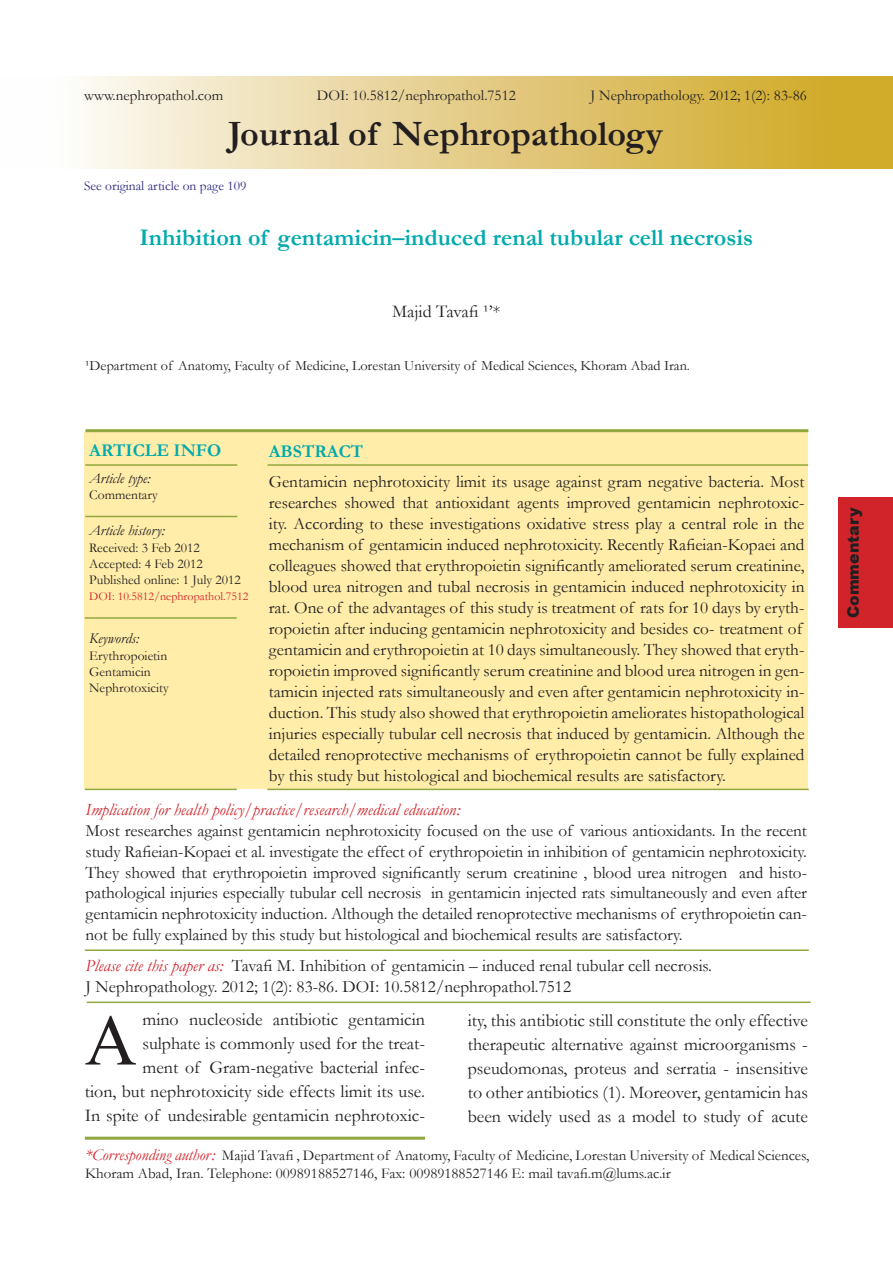
<style>
.page{position:relative;width:893px;height:1263px;background:#fff}
.page>*{position:absolute;margin:0;border:0;box-sizing:border-box;transform-origin:0 0}
.t1{font:72px "Times New Roman";color:#231f20}
.t2{font:700 36px "Garamond";color:#231f20}
.t3{font:700 24px "Garamond";color:#00aaad}
.t4{font:18px/24px "Garamond";color:#231f20;text-align:right}
.t5{font:700 18px "Garamond";color:#00aaad}
.t6{font:17.25px/21px "Garamond";color:#231f20}
.t7{font:italic 17.25px "Garamond";color:#d1232a}
.t8{font:900 15.75px "Arial";color:#231f20}
.t9{font:15px/18px "Garamond";color:#231f20}
.t10{font:italic 15px "Garamond";color:#231f20}
.t11{font:14.25px "Garamond";color:#231f20}
.t12{font:13.5px/16.2px "Garamond";color:#231f20}
.t13{font:italic 13.5px "Garamond";color:#231f20}
.t14{font:13.5px "Garamond";color:#292780}
.t15{font:12px "Garamond";color:#d1232a}
.s1{font-style:italic;color:#d1232a}
.s2{font-style:italic;font-size:16.5px;color:#d1232a}
</style>
<div class="page">
<div style="left:838px;top:497px;width:55px;height:131px;background:#d1232a"></div>
<hr style="left:85px;top:1137px;width:340px;height:3px;background:#90a83d">
<div style="left:0;top:77px;width:893px;height:91px;background:linear-gradient(to right,#fff,#cda31b)"></div>
<div style="left:85px;top:432px;width:723px;height:357px;background:#ffeda9"></div>
<hr style="left:86px;top:429px;width:722px;height:3px;background:#90a83d">
<hr style="left:85px;top:464px;width:152px;height:2px;background:#90a83d">
<hr style="left:268px;top:464px;width:540px;height:2px;background:#90a83d">
<hr style="left:85px;top:516px;width:152px;height:1px;background:#90a83d">
<hr style="left:267px;top:789px;width:542px;height:1px;background:#90a83d">
<hr style="left:85px;top:789px;width:152px;height:1px;background:#90a83d">
<hr style="left:85px;top:949px;width:724px;height:2px;background:#90a83d">
<hr style="left:87px;top:1001px;width:724px;height:2px;background:#90a83d">
<hr style="left:85px;top:617px;width:152px;height:2px;background:#90a83d">
<p class="t9" style="left:84px;top:86px;width:141px">www.nephropathol.com</p>
<p class="t9" style="left:317px;top:86px;width:200px">DOI: 10.5812/nephropathol.7512</p>
<p class="t9" style="left:590px;top:86px;width:218px">J Nephropathology. 2012; 1(2): 83-86</p>
<h2 class="t2" style="left:228px;top:109px;width:436px">Journal of Nephropathology</h2>
<p class="t14" style="left:84px;top:176px;width:164px">See original article on page 109</p>
<p class="t13" style="left:571px;top:87px;width:232px">Inhibition of gentamicin–induced renal tubular ….</p>
<h3 class="t3" style="left:139px;top:221px;width:615px">Inhibition of gentamicin–induced renal tubular cell necrosis</h3>
<p class="t4" style="left:392px;top:299px;width:110px">Majid Tavafi ¹’*</p>
<p class="t11" style="left:85px;top:356px;width:606px">¹Department of Anatomy, Faculty of Medicine, Lorestan University of Medical Sciences, Khoram Abad Iran.</p>
<p class="t5" style="left:89px;top:438px;width:134px">ARTICLE INFO</p>
<p class="t10" style="left:89px;top:468px;width:63px">Article type:</p>
<p class="t12" style="left:89px;top:487px;width:70px">Commentary</p>
<p class="t10" style="left:89px;top:520px;width:77px">Article history:</p>
<p class="t12" style="left:89px;top:539px;width:153px">Received: 3 Feb 2012<br>Accepted: 4 Feb 2012<br>Published online: 1 July 2012</p>
<p class="t15" style="left:89px;top:588px;width:161px">DOI: 10.5812/nephropathol.7512</p>
<p class="t10" style="left:89px;top:628px;width:52px">Keywords:</p>
<p class="t12" style="left:89px;top:647px;width:81px">Erythropoietin<br>Gentamicin<br>Nephrotoxicity</p>
<p class="t5" style="left:269px;top:439px;width:96px">ABSTRACT</p>
<p class="t6" style="left:269px;top:470px;width:537px">Gentamicin nephrotoxicity limit its usage against gram negative bacteria. Most researches showed that antioxidant agents improved gentamicin nephrotoxic&shy;ity. According to these investigations oxidative stress play a central role in the mechanism of gentamicin induced nephrotoxicity. Recently Rafieian-Kopaei and colleagues showed that erythropoietin significantly ameliorated serum creatinine, blood urea nitrogen and tubal necrosis in gentamicin induced nephrotoxicity in rat. One of the advantages of this study is treatment of rats for 10 days by eryth&shy;ropoietin after inducing gentamicin nephrotoxicity and besides co- treatment of gentamicin and erythropoietin at 10 days simultaneously. They showed that eryth&shy;ropoietin improved significantly serum creatinine and blood urea nitrogen in gen&shy;tamicin injected rats simultaneously and even after gentamicin nephrotoxicity in&shy;duction. This study also showed that erythropoietin ameliorates histopathological injuries especially tubular cell necrosis that induced by gentamicin. Although the detailed renoprotective mechanisms of erythropoietin cannot be fully explained by this study but histological and biochemical results are satisfactory.</p>
<p class="t7" style="left:85px;top:798px;width:376px">Implication for health policy/practice/research/medical education:</p>
<p class="t6" style="left:85px;top:820px;width:723px;text-align:justify">Most researches against gentamicin nephrotoxicity focused on the use of various antioxidants. In the recent study Rafieian-Kopaei et al. investigate the effect of erythropoietin in inhibition of gentamicin nephrotoxicity.<br>They showed that erythropoietin improved significantly serum creatinine , blood urea nitrogen and histo&shy;pathological injuries especially tubular cell necrosis in gentamicin injected rats simultaneously and even after gentamicin nephrotoxicity induction. Although the detailed renoprotective mechanisms of erythropoietin can&shy;not be fully explained by this study but histological and biochemical results are satisfactory.</p>
<p class="t6" style="left:85px;top:955px;width:628px"><span class="s1">Please cite this paper as:</span> Tavafi M. Inhibition of gentamicin – induced renal tubular cell necrosis.<br>J Nephropathology. 2012; 1(2): 83-86. DOI: 10.5812/nephropathol.7512</p>
<p class="t4" style="left:85px;top:1007px;width:342px">mino nucleoside antibiotic gentamicin sulphate is commonly used for the treat-<br>ment of Gram-negative bacterial infec-<br>tion, but nephrotoxicity side effects limit its use.<br>In spite of undesirable gentamicin nephrotoxic-</p>
<p class="t4" style="left:468px;top:1008px;width:342px;text-align:justify">ity, this antibiotic still constitute the only effective therapeutic alternative against microorganisms - pseudomonas, proteus and serratia - insensitive to other antibiotics (1). Moreover, gentamicin has been widely used as a model to study of acute</p>
<h1 class="t1" style="left:85px;top:992px;width:53px">A</h1>
<p class="t9" style="left:85px;top:1145px;width:726px"><span class="s2">*Corresponding author:</span> Majid Tavafi , Department of Anatomy, Faculty of Medicine, Lorestan University of Medical Sciences,<br>Khoram Abad, Iran. Telephone: 00989188527146, Fax: 00989188527146 E: mail tavafi.m@lums.ac.ir</p>
<p class="t8" style="left:842px;top:618px;width:112px;rotate:-90deg">Commentary</p>
</div>
